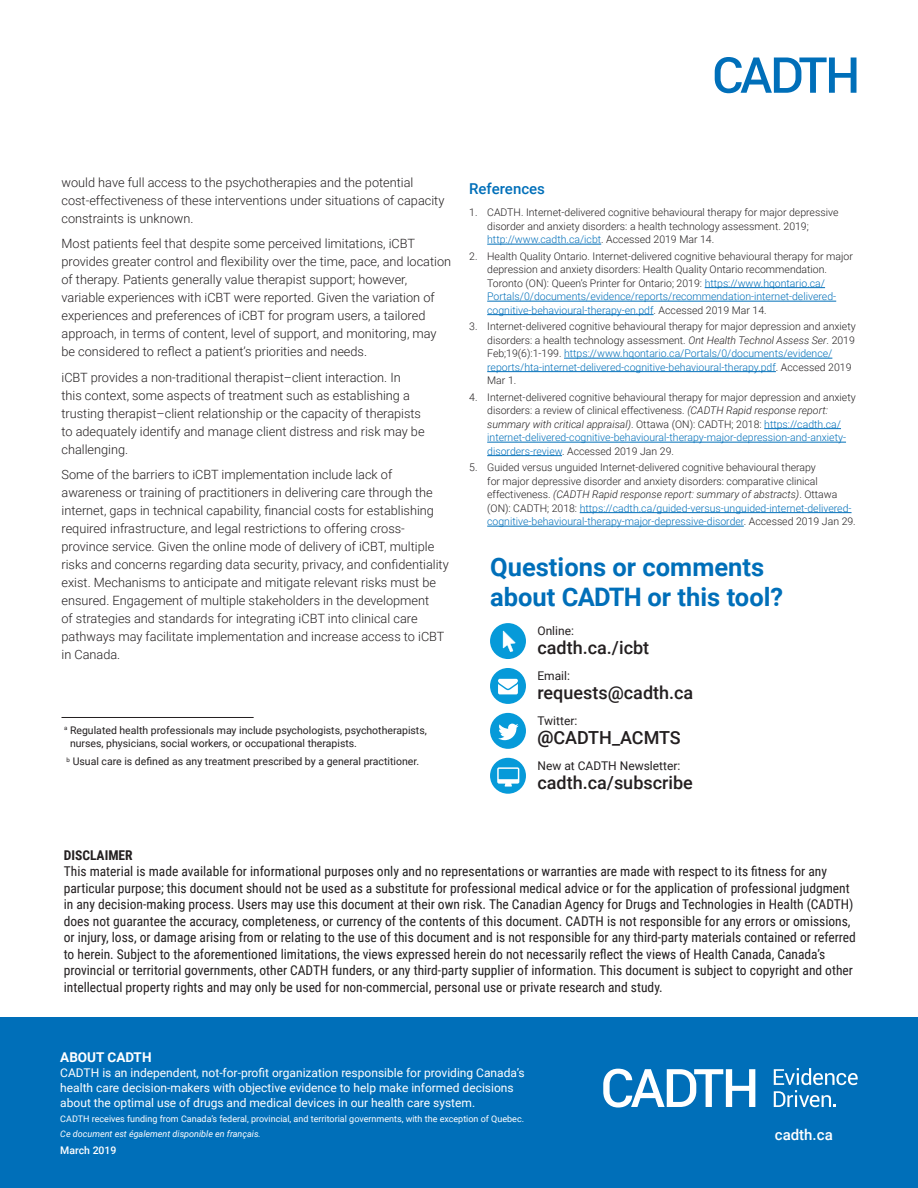
<style>
.page{position:relative;width:918px;height:1188px;background:#fff}
.page>*{position:absolute;margin:0;border:0;box-sizing:border-box;transform-origin:0 0}
.Questions_or_Comment{font:700 25.5px/30px "Roboto";color:#006fb9}
.Contact_Info{font:500 18px "Roboto";color:#231f20}
.Heading{font:500 15px "Roboto";color:#006fb9}
.url{font:500 15px "Roboto";color:#fff}
.Disclaimer{font:13.5px/16.5px "Roboto Condensed";color:#231f20}
.Boiler_Plate{font:700 13.5px "Roboto";color:#fff}
.Disclaimer-2{font:700 13.5px "Roboto Condensed";color:#231f20}
.t1{font:300 12.75px/18px "Roboto";color:#231f20}
.Boiler_Plate-2{font:12px/15px "Roboto";color:#fff}
.Contact_Info-2{font:12px "Roboto";color:#231f20}
.t2{font:300 10.5px/13.5px "Roboto";color:#231f20}
.t3{font:10.5px/13.5px "Roboto";color:#231f20}
.Boilerplate_Date{font:500 10.5px "Roboto";color:#fff}
.Funding_Small_Copy{font:9px "Roboto";color:#fff}
.Funding_Small_Copy-2{font:italic 9px "Roboto";color:#fff}
.s1{color:#006fb9}
.s2{font-style:italic}
.s3{font-weight:700}
</style>
<div class="page">
<svg style="left:715px;top:57px;width:141px;height:36px"></svg>
<div style="left:0;top:1017px;width:918px;height:171px;background:#006fb9"></div>
<svg style="left:603px;top:1069px;width:152px;height:39px"></svg>
<svg style="left:774px;top:1068px;width:84px;height:39px"></svg>
<hr style="left:487px;top:244px;width:114px;height:1px;background:#006fb9">
<hr style="left:705px;top:287px;width:120px;height:1px;background:#006fb9">
<hr style="left:487px;top:301px;width:349px;height:1px;background:#006fb9">
<hr style="left:487px;top:314px;width:167px;height:1px;background:#006fb9">
<hr style="left:564px;top:358px;width:268px;height:1px;background:#006fb9">
<hr style="left:487px;top:371px;width:289px;height:1px;background:#006fb9">
<hr style="left:764px;top:428px;width:77px;height:1px;background:#006fb9">
<hr style="left:487px;top:442px;width:359px;height:1px;background:#006fb9">
<hr style="left:487px;top:455px;width:75px;height:1px;background:#006fb9">
<hr style="left:580px;top:512px;width:272px;height:1px;background:#006fb9">
<hr style="left:487px;top:526px;width:257px;height:1px;background:#006fb9">
<div style="left:490px;top:623px;width:36px;height:36px;background:#069ad9;border-radius:50%"></div>
<svg style="left:503px;top:631px;width:12px;height:21px"></svg>
<div style="left:490px;top:668px;width:36px;height:36px;background:#069ad9;border-radius:50%"></div>
<svg style="left:498px;top:679px;width:20px;height:15px"></svg>
<div style="left:490px;top:713px;width:36px;height:36px;background:#069ad9;border-radius:50%"></div>
<svg style="left:498px;top:724px;width:21px;height:16px"></svg>
<div style="left:490px;top:758px;width:36px;height:36px;background:#069ad9;border-radius:50%"></div>
<svg style="left:497px;top:767px;width:22px;height:20px"></svg>
<hr style="left:62px;top:717px;width:192px;height:1px;background:#231f20">
<p class="t1" style="left:62px;top:173px;width:384px">would have full access to the psychotherapies and the potential cost-effectiveness of these interventions under situations of capacity constraints is unknown.</p>
<p class="t1" style="left:62px;top:234px;width:391px">Most patients feel that despite some perceived limitations, iCBT provides greater control and flexibility over the time, pace, and location of therapy. Patients generally value therapist support; however, variable experiences with iCBT were reported. Given the variation of experiences and preferences of iCBT for program users, a tailored approach, in terms of content, level of support, and monitoring, may be considered to reflect a patient’s priorities and needs.</p>
<p class="t1" style="left:62px;top:368px;width:365px">iCBT provides a non-traditional therapist–client interaction. In<br>this context, some aspects of treatment such as establishing a trusting therapist–client relationship or the capacity of therapists to adequately identify and manage client distress and risk may be challenging.</p>
<p class="t1" style="left:62px;top:465px;width:389px">Some of the barriers to iCBT implementation include lack of awareness or training of practitioners in delivering care through the internet, gaps in technical capability, financial costs for establishing required infrastructure, and legal restrictions to offering cross&shy;province service. Given the online mode of delivery of iCBT, multiple risks and concerns regarding data security, privacy, and confidentiality exist. Mechanisms to anticipate and mitigate relevant risks must be ensured. Engagement of multiple stakeholders in the development<br>of strategies and standards for integrating iCBT into clinical care pathways may facilitate implementation and increase access to iCBT in Canada.</p>
<p class="t3" style="left:70px;top:723px;width:358px;text-indent:-6px"><sup>a</sup> Regulated health professionals may include psychologists, psychotherapists, nurses, physicians, social workers, or occupational therapists.</p>
<p class="t3" style="left:67px;top:754px;width:354px"><sup>b</sup> Usual care is defined as any treatment prescribed by a general practitioner.</p>
<p class="Heading" style="left:469px;top:178px;width:77px">References</p>
<p class="t2" style="left:487px;top:206px;width:353px;text-indent:-18px">1. CADTH. Internet-delivered cognitive behavioural therapy for major depressive disorder and anxiety disorders: a health technology assessment. 2019; <span class="s1">http://www.cadth.ca/icbt</span>. Accessed 2019 Mar 14.</p>
<p class="t2" style="left:487px;top:249px;width:367px;text-indent:-18px">2. Health Quality Ontario. Internet-delivered cognitive behavioural therapy for major depression and anxiety disorders: Health Quality Ontario recommendation.<br>Toronto (ON): Queen’s Printer for Ontario; 2019: <span class="s1">https://www.hqontario.ca/ Portals/0/documents/evidence/reports/recommendation-internet-delivered&shy;cognitive-behavioural-therapy-en.pdf</span>. Accessed 2019 Mar 14.</p>
<p class="t2" style="left:487px;top:320px;width:370px;text-indent:-18px">3. Internet-delivered cognitive behavioural therapy for major depression and anxiety disorders: a health technology assessment. <span class="s2">Ont Health Technol Assess Ser</span>. 2019<br>Feb;19(6):1-199. <span class="s1">https://www.hqontario.ca/Portals/0/documents/evidence/ reports/hta-internet-delivered-cognitive-behavioural-therapy.pdf</span>. Accessed 2019<br>Mar 1.</p>
<p class="t2" style="left:487px;top:390px;width:370px;text-indent:-18px">4. Internet-delivered cognitive behavioural therapy for major depression and anxiety disorders: a review of clinical effectiveness. <span class="s2">(CADTH Rapid response report: summary with critical appraisal)</span>. Ottawa (ON): CADTH; 2018: <span class="s1">https://cadth.ca/ internet-delivered-cognitive-behavioural-therapy-major-depression-and-anxiety&shy;disorders-review</span>. Accessed 2019 Jan 29.</p>
<p class="t2" style="left:487px;top:461px;width:370px;text-indent:-18px">5. Guided versus unguided Internet-delivered cognitive behavioural therapy<br>for major depressive disorder and anxiety disorders: comparative clinical effectiveness. <span class="s2">(CADTH Rapid response report: summary of abstracts)</span>. Ottawa (ON): CADTH; 2018: <span class="s1">https://cadth.ca/guided-versus-unguided-internet-delivered&shy;cognitive-behavioural-therapy-major-depressive-disorder</span>. Accessed 2019 Jan 29.</p>
<p class="Questions_or_Comment" style="left:490px;top:551px;width:295px">Questions or comments about CADTH or this tool?</p>
<p class="Contact_Info-2" style="left:537px;top:622px;width:38px">Online:</p>
<p class="Contact_Info" style="left:537px;top:635px;width:113px">cadth.ca./icbt</p>
<p class="Contact_Info-2" style="left:537px;top:667px;width:34px">Email:</p>
<p class="Contact_Info" style="left:537px;top:680px;width:157px">requests@cadth.ca</p>
<p class="Contact_Info-2" style="left:537px;top:712px;width:41px">Twitter:</p>
<p class="Contact_Info" style="left:537px;top:725px;width:145px"><span class="s3">@</span>CADTH_ACMTS</p>
<p class="Contact_Info-2" style="left:537px;top:757px;width:144px">New at CADTH Newsletter:</p>
<p class="Contact_Info" style="left:537px;top:770px;width:157px">cadth.ca/subscribe</p>
<p class="Disclaimer-2" style="left:64px;top:845px;width:70px">DISCLAIMER</p>
<p class="Disclaimer" style="left:64px;top:863px;width:794px">This material is made available for informational purposes only and no representations or warranties are made with respect to its fitness for any particular purpose; this document should not be used as a substitute for professional medical advice or for the application of professional judgment in any decision-making process. Users may use this document at their own risk. The Canadian Agency for Drugs and Technologies in Health (CADTH) does not guarantee the accuracy, completeness, or currency of the contents of this document. CADTH is not responsible for any errors or omissions, or injury, loss, or damage arising from or relating to the use of this document and is not responsible for any third-party materials contained or referred to herein. Subject to the aforementioned limitations, the views expressed herein do not necessarily reflect the views of Health Canada, Canada’s provincial or territorial governments, other CADTH funders, or any third-party supplier of information. This document is subject to copyright and other intellectual property rights and may only be used for non-commercial, personal use or private research and study.</p>
<p class="Boiler_Plate" style="left:60px;top:1047px;width:93px">ABOUT CADTH</p>
<p class="Boiler_Plate-2" style="left:60px;top:1064px;width:466px">CADTH is an independent, not-for-profit organization responsible for providing Canada’s health care decision-makers with objective evidence to help make informed decisions about the optimal use of drugs and medical devices in our health care system.</p>
<p class="Funding_Small_Copy" style="left:60px;top:1112px;width:465px">CADTH receives funding from Canada’s federal, provincial, and territorial governments, with the exception of Quebec.</p>
<p class="Funding_Small_Copy-2" style="left:60px;top:1127px;width:202px">Ce document est également disponible en français.</p>
<p class="Boilerplate_Date" style="left:60px;top:1143px;width:58px">March 2019</p>
<p class="url" style="left:775px;top:1124px;width:59px">cadth.ca</p>
</div>
